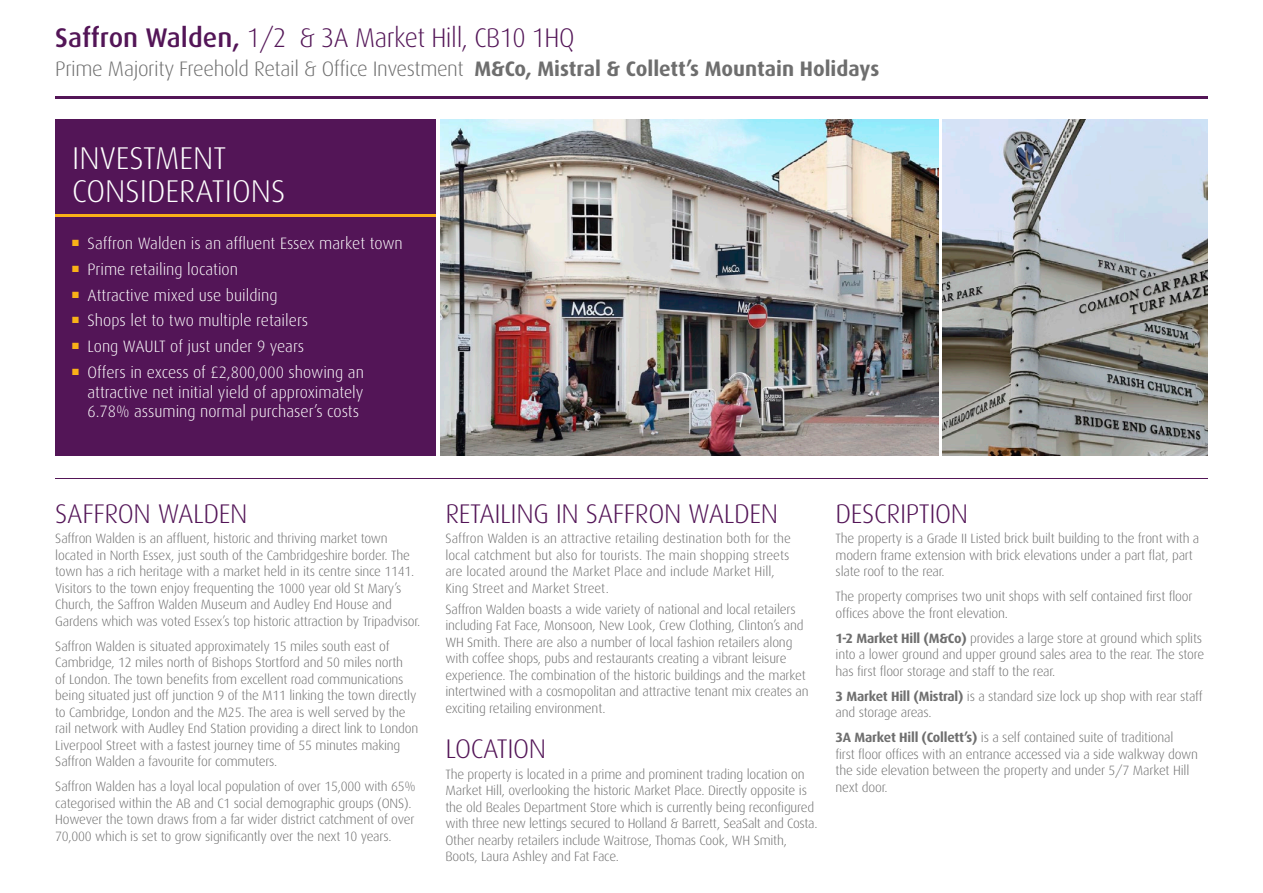
<style>
.page{position:relative;width:1263px;height:893px;background:#fff}
.page>*{position:absolute;margin:0;border:0;box-sizing:border-box;transform-origin:0 0}
.t1{font:300 31.5px/33px "Dax";color:#fff}
.t2{font:300 27px "Dax";letter-spacing:-.015em;color:#531557}
.t3{font:300 27px "Dax";letter-spacing:-.015em;color:#531557;scale:.96 1}
.t4{font:300 21px "Dax";letter-spacing:-.02em;color:#6e6e6e}
.t5{font:300 16.5px/19.5px "Dax";color:#fff;text-align:justify}
.t6{font:300 13.5px/16.5px "Dax";letter-spacing:-.015em;color:#6e6e6e}
.s1{font-weight:500}
.s2{font-weight:700}
</style>
<div class="page">
<div style="left:55px;top:119px;width:381px;height:337px;background:#531557"></div>
<hr style="left:55px;top:96px;width:1153px;height:3px;background:#531557">
<hr style="left:55px;top:215px;width:381px;height:2px;background:#f9b118">
<img style="left:441px;top:119px;width:497px;height:337px">
<hr style="left:55px;top:478px;width:1153px;height:1px;background:#531557">
<img style="left:943px;top:119px;width:265px;height:337px">
<h2 class="t3" style="left:55px;top:23px;width:542px"><span class="s1">Saffron Walden,</span> 1/2 &amp; 3A Market Hill, CB10 1HQ</h2>
<h3 class="t4" style="left:55px;top:57px;width:826px">Prime Majority Freehold Retail &amp; Office Investment <span class="s2">M&amp;Co, Mistral &amp; Collett’s Mountain Holidays</span></h3>
<h1 class="t1" style="left:72px;top:142px;width:215px">INVESTMENT<br>CONSIDERATIONS</h1>
<p class="t5" style="left:72px;top:234px;width:332px"><sup>■</sup> Saffron Walden is an affluent Essex market town</p>
<p class="t5" style="left:72px;top:259px;width:167px"><sup>■</sup> Prime retailing location</p>
<p class="t5" style="left:72px;top:285px;width:207px"><sup>■</sup> Attractive mixed use building</p>
<p class="t5" style="left:72px;top:311px;width:238px"><sup>■</sup> Shops let to two multiple retailers</p>
<p class="t5" style="left:72px;top:337px;width:233px"><sup>■</sup> Long WAULT of just under 9 years</p>
<p class="t5" style="left:88px;top:363px;width:278px;text-indent:-15px"><sup>■</sup> Offers in excess of £2,800,000 showing an attractive net initial yield of approximately 6.78% assuming normal purchaser’s costs</p>
<h2 class="t2" style="left:55px;top:499px;width:194px">SAFFRON WALDEN</h2>
<p class="t6" style="left:55px;top:531px;width:367px">Saffron Walden is an affluent, historic and thriving market town located in North Essex, just south of the Cambridgeshire border. The town has a rich heritage with a market held in its centre since 1141.<br>Visitors to the town enjoy frequenting the 1000 year old St Mary’s Church, the Saffron Walden Museum and Audley End House and Gardens which was voted Essex’s top historic attraction by Tripadvisor.</p>
<p class="t6" style="left:55px;top:638px;width:364px">Saffron Walden is situated approximately 15 miles south east of Cambridge, 12 miles north of Bishops Stortford and 50 miles north<br>of London. The town benefits from excellent road communications being situated just off junction 9 of the M11 linking the town directly to Cambridge, London and the M25. The area is well served by the rail network with Audley End Station providing a direct link to London Liverpool Street with a fastest journey time of 55 minutes making Saffron Walden a favourite for commuters.</p>
<p class="t6" style="left:55px;top:779px;width:362px">Saffron Walden has a loyal local population of over 15,000 with 65% categorised within the AB and C1 social demographic groups (ONS).<br>However the town draws from a far wider district catchment of over 70,000 which is set to grow significantly over the next 10 years.</p>
<h2 class="t2" style="left:445px;top:499px;width:334px">RETAILING IN SAFFRON WALDEN</h2>
<p class="t6" style="left:445px;top:531px;width:347px">Saffron Walden is an attractive retailing destination both for the local catchment but also for tourists. The main shopping streets are located around the Market Place and include Market Hill, King Street and Market Street.</p>
<p class="t6" style="left:445px;top:601px;width:365px">Saffron Walden boasts a wide variety of national and local retailers including Fat Face, Monsoon, New Look, Crew Clothing, Clinton’s and WH Smith. There are also a number of local fashion retailers along with coffee shops, pubs and restaurants creating a vibrant leisure experience. The combination of the historic buildings and the market intertwined with a cosmopolitan and attractive tenant mix creates an exciting retailing environment.</p>
<h2 class="t2" style="left:445px;top:734px;width:102px">LOCATION</h2>
<p class="t6" style="left:445px;top:766px;width:374px">The property is located in a prime and prominent trading location on Market Hill, overlooking the historic Market Place. Directly opposite is the old Beales Department Store which is currently being reconfigured with three new lettings secured to Holland &amp; Barrett, SeaSalt and Costa.<br>Other nearby retailers include Waitrose, Thomas Cook, WH Smith, Boots, Laura Ashley and Fat Face.</p>
<h2 class="t2" style="left:835px;top:499px;width:134px">DESCRIPTION</h2>
<p class="t6" style="left:835px;top:531px;width:365px">The property is a Grade II Listed brick built building to the front with a modern frame extension with brick elevations under a part flat, part slate roof to the rear.</p>
<p class="t6" style="left:835px;top:589px;width:358px">The property comprises two unit shops with self contained first floor offices above the front elevation.</p>
<p class="t6" style="left:835px;top:630px;width:370px"><span class="s2">1-2 Market Hill (M&amp;Co)</span> provides a large store at ground which splits into a lower ground and upper ground sales area to the rear. The store has first floor storage and staff to the rear.</p>
<p class="t6" style="left:835px;top:688px;width:369px"><span class="s2">3 Market Hill (Mistral)</span> is a standard size lock up shop with rear staff and storage areas.</p>
<p class="t6" style="left:835px;top:730px;width:364px"><span class="s2">3A Market Hill (Collett’s)</span> is a self contained suite of traditional<br>first floor offices with an entrance accessed via a side walkway down the side elevation between the property and under 5/7 Market Hill next door.</p>
</div>
